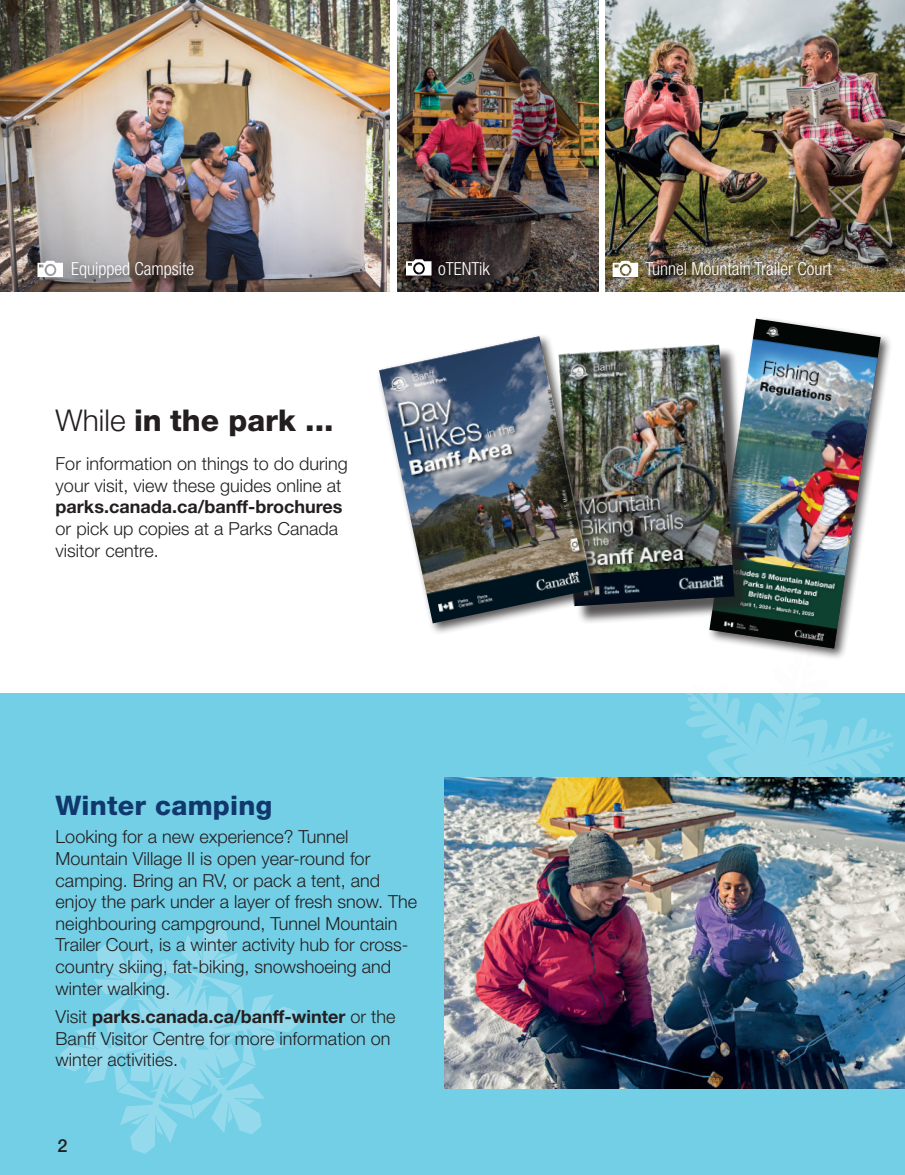
<style>
.page{position:relative;width:905px;height:1175px;background:#fff}
.page>*{position:absolute;margin:0;border:0;box-sizing:border-box;transform-origin:0 0}
.t1{font:800 30px "Helvetica Neue LT Std";color:#231f20}
.body_copy{font:800 27px "Helvetica Neue LT Std";letter-spacing:.01em;color:#11386d}
.t2{font:300 18px/21.6px "Helvetica Neue LT Std";color:#231f20}
.t3{font:300 condensed 18px "Helvetica Neue LT Std";color:#fff}
.t4{font:500 18px "Helvetica Neue LT Std";color:#231f20}
.s1{font-weight:300}
.s2{font-weight:700}
</style>
<div class="page">
<img style="left:0;top:0;width:389px;height:291px">
<img style="left:397px;top:0;width:201px;height:291px">
<img style="left:605px;top:0;width:299px;height:291px">
<div style="left:0;top:694px;width:904px;height:480px;background:#73cfe6"></div>
<svg style="left:60px;top:924px;width:238px;height:229px"></svg>
<svg style="left:656px;top:693px;width:241px;height:84px"></svg>
<img style="left:444px;top:777px;width:460px;height:311px">
<div style="left:706px;top:316px;width:186px;height:345px;background:#231f20;opacity:.75"></div>
<img style="left:709px;top:319px;width:171px;height:329px">
<div style="left:561px;top:347px;width:191px;height:277px;background:#231f20;opacity:.75"></div>
<img style="left:605px;top:344px;width:129px;height:262px">
<div style="left:376px;top:333px;width:229px;height:302px;background:#231f20;opacity:.75"></div>
<img style="left:379px;top:336px;width:214px;height:287px">
<div style="left:69px;top:259px;width:137px;height:32px;background:#231f20;opacity:.98"></div>
<svg style="left:37px;top:261px;width:26px;height:16px"></svg>
<div style="left:47px;top:266px;width:7px;height:8px;background:#fff;border-radius:50%"></div>
<div style="left:436px;top:259px;width:66px;height:29px;background:#231f20;opacity:.98"></div>
<svg style="left:406px;top:259px;width:25px;height:16px"></svg>
<div style="left:415px;top:264px;width:8px;height:8px;background:#fff;border-radius:50%"></div>
<div style="left:643px;top:259px;width:200px;height:29px;background:#231f20;opacity:.98"></div>
<svg style="left:612px;top:261px;width:26px;height:16px"></svg>
<div style="left:621px;top:266px;width:8px;height:8px;background:#fff;border-radius:50%"></div>
<p class="t3" style="left:71px;top:258px;width:124px">Equipped Campsite</p>
<p class="t3" style="left:438px;top:258px;width:53px">oTENTik</p>
<p class="t3" style="left:645px;top:258px;width:188px">Tunnel Mountain Trailer Court</p>
<p class="t1" style="left:56px;top:403px;width:279px"><span class="s1">While</span> in the park ...</p>
<p class="t2" style="left:56px;top:452px;width:294px">For information on things to do during your visit, view these guides online at <span class="s2">parks.canada.ca/banff-brochures </span>or pick up copies at a Parks Canada visitor centre.</p>
<p class="body_copy" style="left:56px;top:789px;width:218px">Winter camping</p>
<p class="t2" style="left:56px;top:825px;width:363px">Looking for a new experience? Tunnel Mountain Village II is open year-round for camping. Bring an RV, or pack a tent, and enjoy the park under a layer of fresh snow. The neighbouring campground, Tunnel Mountain Trailer Court, is a winter activity hub for cross&shy;country skiing, fat-biking, snowshoeing and winter walking.</p>
<p class="t2" style="left:56px;top:1005px;width:341px">Visit <span class="s2">parks.canada.ca/banff-winter</span> or the<br>Banff Visitor Centre for more information on winter activities.</p>
<p class="t4" style="left:58px;top:1135px;width:12px">2</p>
</div>
